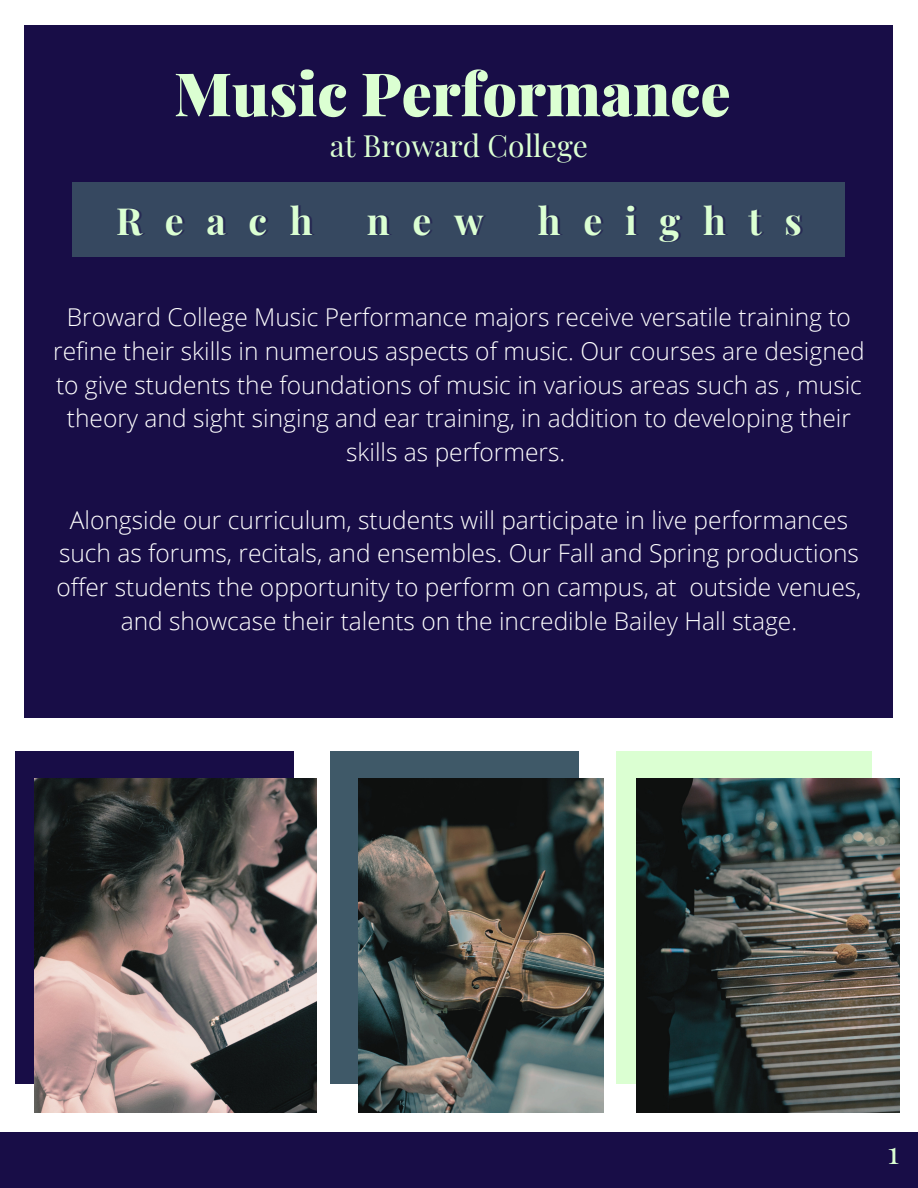
<style>
.page{position:relative;width:918px;height:1188px;background:#fff}
.page>*{position:absolute;margin:0;border:0;box-sizing:border-box;transform-origin:0 0}
.t1{font:900 60px "Playfair Display";color:#dbffd2}
.t2{font:700 37.5px "Playfair Display";letter-spacing:.605em;color:#dbffd2}
.t3{font:31.5px "Playfair Display";color:#dbffd2}
.t4{font:30px "Playfair Display";color:#dbffd2}
.t5{font:300 24.6px/33.8px "Open Sans";color:#fff;text-align:center}
</style>
<div class="page">
<div style="left:330px;top:751px;width:249px;height:333px;background:#3f5968"></div>
<img style="left:358px;top:778px;width:245px;height:334px">
<div style="left:617px;top:751px;width:255px;height:333px;background:#dbffd2"></div>
<img style="left:637px;top:778px;width:263px;height:334px">
<div style="left:0;top:1132px;width:918px;height:56px;background:#180d47"></div>
<div style="left:15px;top:751px;width:279px;height:333px;background:#180d47"></div>
<img style="left:35px;top:778px;width:282px;height:334px">
<div style="left:25px;top:25px;width:868px;height:693px;background:#180d47"></div>
<div style="left:73px;top:182px;width:772px;height:75px;background:#364860"></div>
<p class="t1" style="left:174px;top:51px;width:558px">Music Performance</p>
<p class="t4" style="left:330px;top:125px;width:260px">at Broward College</p>
<p class="t2" style="left:116px;top:194px;width:198px">Reach</p>
<p class="t2" style="left:367px;top:194px;width:118px">new</p>
<p class="t2" style="left:538px;top:194px;width:265px">heights</p>
<p class="t5" style="left:53px;top:300px;width:813px">Broward College Music Performance majors receive versatile training to refine their skills in numerous aspects of music. Our courses are designed to give students the foundations of music in various areas such as , music theory and sight singing and ear training, in addition to developing their skills as performers.</p>
<p class="t5" style="left:56px;top:502px;width:807px">Alongside our curriculum, students will participate in live performances such as forums, recitals, and ensembles. Our Fall and Spring productions offer students the opportunity to perform on campus, at outside venues, and showcase their talents on the incredible Bailey Hall stage.</p>
<p class="t3" style="left:887px;top:1130px;width:13px">1</p>
</div>
